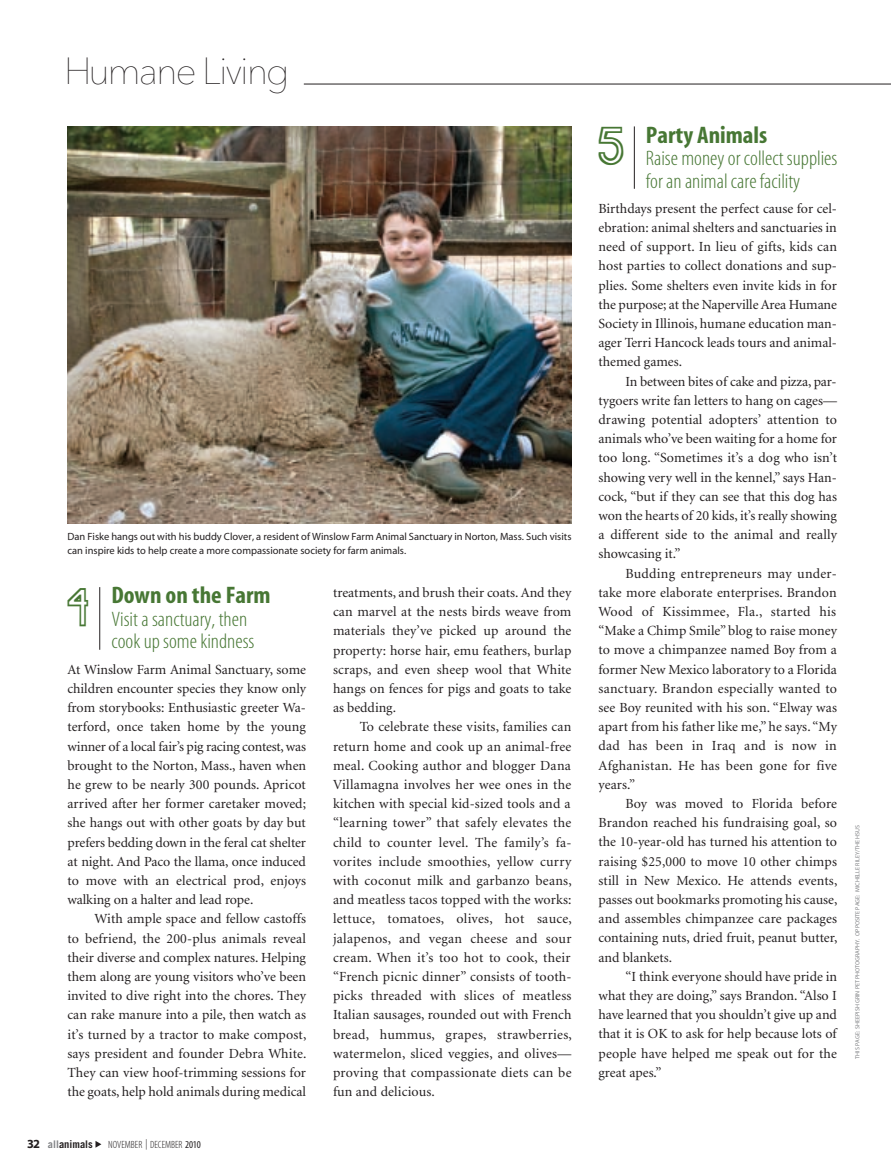
<style>
.page{position:relative;width:891px;height:1175px;background:#fff}
.page>*{position:absolute;margin:0;border:0;box-sizing:border-box;transform-origin:0 0}
.t1{font:48px "Erasure";color:#477734}
.t2{font:200 37.5px "Avenir Next LT Pro";letter-spacing:-.05em;color:#231f20}
.t3{font:24px "Myriad MM700 BD300 CN";color:#477734;scale:1.05 1}
.t4{font:21px/22.5px "Myriad MM213 LT300 CN";color:#477734;scale:1.05 1}
.t5{font:13.95px/19.2px "Minion";color:#231f20;text-align:justify}
.t6{font:10.5px/13px "Myriad MM400 RG600 NO";color:#231f20}
.t7{font:10.5px "Myriad MM213 LT300 CN";color:#231f20}
.t8{font:700 10.5px "Trade Gothic";color:#231f20}
.t9{font:6px "Myriad MM400 RG600 NO";color:#808285}
.s1{font-family:"Myriad MM700 BD600 NO";font-weight:400;font-size:12.45px}
.s2{color:#808285}
.s3{font-family:"Myriad MM400 RG300 CN"}
</style>
<div class="page">
<svg style="left:95px;top:1141px;width:6px;height:6px"></svg>
<img style="left:68px;top:126px;width:504px;height:398px">
<hr style="left:99px;top:587px;width:1px;height:63px;background:#231f20">
<hr style="left:634px;top:126px;width:1px;height:63px;background:#231f20">
<hr style="left:304px;top:84px;width:587px;height:1px;background:#231f20">
<h2 class="t2" style="left:64px;top:57px;width:227px">Humane Living</h2>
<p class="t6" style="left:68px;top:531px;width:506px">Dan Fiske hangs out with his buddy Clover, a resident of Winslow Farm Animal Sanctuary in Norton, Mass. Such visits can inspire kids to help create a more compassionate society for farm animals.</p>
<h1 class="t1" style="left:68px;top:581px;width:22px">4</h1>
<h3 class="t3" style="left:111px;top:586px;width:153px">Down on the Farm</h3>
<h3 class="t4" style="left:111px;top:609px;width:138px">Visit a sanctuary, then cook up some kindness</h3>
<p class="t5" style="left:68px;top:661px;width:240px">At Winslow Farm Animal Sanctuary, some children encounter species they know only from storybooks: Enthusiastic greeter Wa&shy;terford, once taken home by the young winner of a local fair’s pig racing contest, was brought to the Norton, Mass., haven when he grew to be nearly 300 pounds. Apricot arrived after her former caretaker moved; she hangs out with other goats by day but prefers bedding down in the feral cat shelter at night. And Paco the llama, once induced to move with an electrical prod, enjoys walking on a halter and lead rope.</p>
<p class="t5" style="left:68px;top:910px;width:240px;text-indent:27px">With ample space and fellow castoffs to befriend, the 200-plus animals reveal their diverse and complex natures. Helping them along are young visitors who’ve been invited to dive right into the chores. They can rake manure into a pile, then watch as it’s turned by a tractor to make compost, says president and founder Debra White.<br>They can view hoof-trimming sessions for the goats, help hold animals during medical</p>
<p class="t8" style="left:27px;top:1140px;width:67px"><span class="s1">32</span> <span class="s2">all</span>animals</p>
<p class="t7" style="left:108px;top:1140px;width:94px">NOVEMBER | DECEMBER <span class="s3">2010</span></p>
<p class="t5" style="left:333px;top:584px;width:240px">treatments, and brush their coats. And they can marvel at the nests birds weave from materials they’ve picked up around the property: horse hair, emu feathers, burlap scraps, and even sheep wool that White hangs on fences for pigs and goats to take as bedding.</p>
<p class="t5" style="left:333px;top:718px;width:240px;text-indent:27px">To celebrate these visits, families can return home and cook up an animal-free meal. Cooking author and blogger Dana Villamagna involves her wee ones in the kitchen with special kid-sized tools and a “learning tower” that safely elevates the child to counter level. The family’s fa&shy;vorites include smoothies, yellow curry with coconut milk and garbanzo beans, and meatless tacos topped with the works: lettuce, tomatoes, olives, hot sauce, jalapenos, and vegan cheese and sour cream. When it’s too hot to cook, their “French picnic dinner” consists of tooth&shy;picks threaded with slices of meatless Italian sausages, rounded out with French bread, hummus, grapes, strawberries, watermelon, sliced veggies, and olives— proving that compassionate diets can be fun and delicious.</p>
<h1 class="t1" style="left:598px;top:120px;width:26px">5</h1>
<h3 class="t3" style="left:646px;top:126px;width:117px">Party Animals</h3>
<h3 class="t4" style="left:646px;top:149px;width:184px">Raise money or collect supplies for an animal care facility</h3>
<p class="t5" style="left:598px;top:200px;width:240px">Birthdays present the perfect cause for cel&shy;ebration: animal shelters and sanctuaries in need of support. In lieu of gifts, kids can host parties to collect donations and sup&shy;plies. Some shelters even invite kids in for the purpose; at the Naperville Area Humane Society in Illinois, humane education man&shy;ager Terri Hancock leads tours and animal&shy;themed games.</p>
<p class="t5" style="left:598px;top:372px;width:240px;text-indent:27px">In between bites of cake and pizza, par&shy;tygoers write fan letters to hang on cages— drawing potential adopters’ attention to animals who’ve been waiting for a home for too long. “Sometimes it’s a dog who isn’t showing very well in the kennel,” says Han&shy;cock, “but if they can see that this dog has won the hearts of 20 kids, it’s really showing a different side to the animal and really showcasing it.”</p>
<p class="t5" style="left:598px;top:564px;width:240px;text-indent:27px">Budding entrepreneurs may under&shy;take more elaborate enterprises. Brandon Wood of Kissimmee, Fla., started his “Make a Chimp Smile” blog to raise money to move a chimpanzee named Boy from a former New Mexico laboratory to a Florida sanctuary. Brandon especially wanted to see Boy reunited with his son. “Elway was apart from his father like me,” he says. “My dad has been in Iraq and is now in Afghanistan. He has been gone for five years.”</p>
<p class="t5" style="left:598px;top:795px;width:240px;text-indent:27px">Boy was moved to Florida before Brandon reached his fundraising goal, so the 10-year-old has turned his attention to raising $25,000 to move 10 other chimps still in New Mexico. He attends events, passes out bookmarks promoting his cause, and assembles chimpanzee care packages containing nuts, dried fruit, peanut butter, and blankets.</p>
<p class="t5" style="left:598px;top:967px;width:240px;text-indent:27px">“I think everyone should have pride in what they are doing,” says Brandon. “Also I have learned that you shouldn’t give up and that it is OK to ask for help because lots of people have helped me speak out for the great apes.”</p>
<p class="t9" style="left:855px;top:1058px;width:235px;rotate:-90deg">THIS PAGE: SHEEPISH GRIN PET PHOTOGRAPHY. OPPOSITE PAGE: MICHELLE RILEY/THE HSUS</p>
</div>
